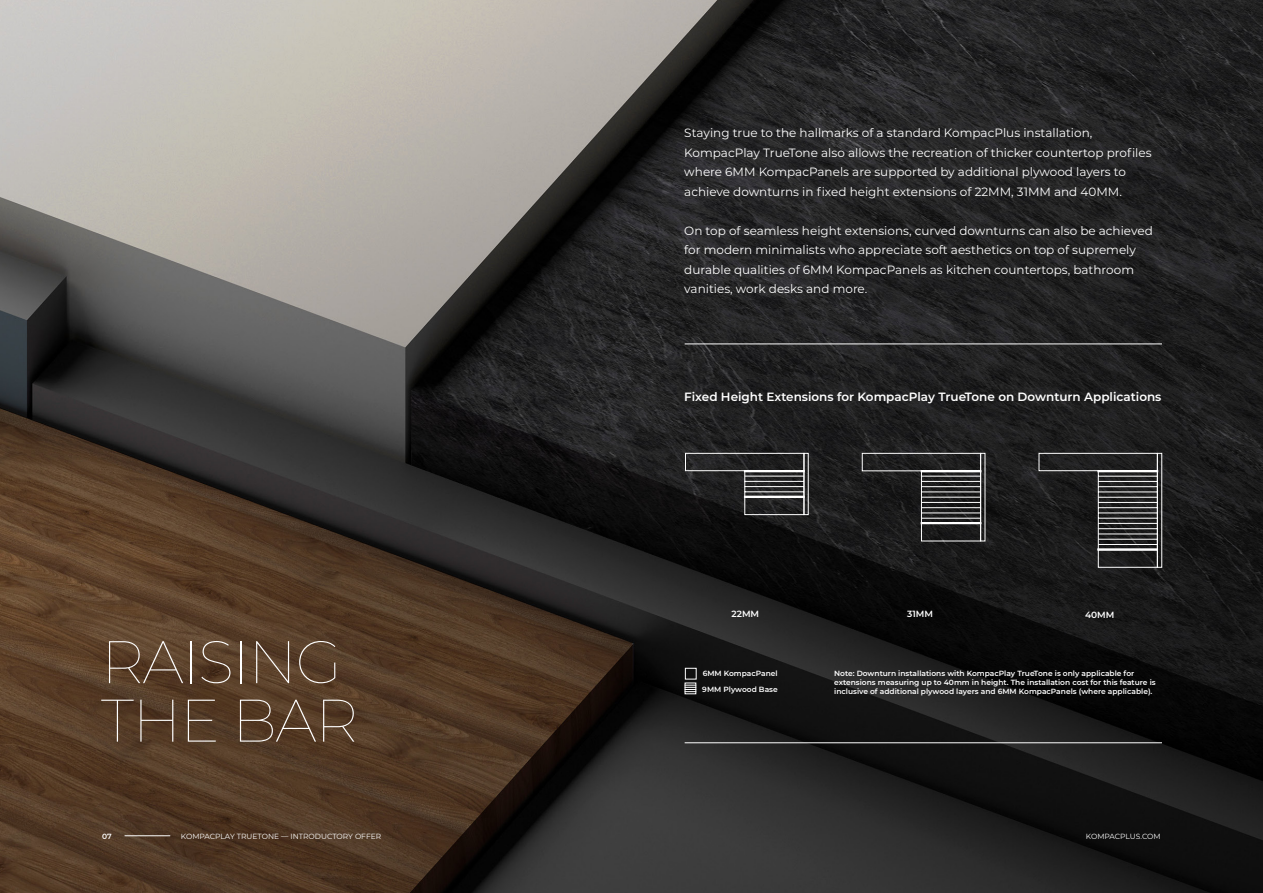
<style>
.page{position:relative;width:1263px;height:893px;background:#fff}
.page>*{position:absolute;margin:0;border:0;box-sizing:border-box;transform-origin:0 0}
.t1{font:100 60px/58.5px "Montserrat";letter-spacing:-.025em;color:#fff}
.t2{font:12px/19.5px "Montserrat";color:#fff}
.t3{font:600 12px "Montserrat";color:#fff}
.t4{font:600 9px "Montserrat";color:#fff}
.t5{font:600 7.5px/9px "Montserrat";color:#fff}
.t6{font:7.5px "Montserrat";color:#fff}
</style>
<div class="page">
<img style="left:0;top:0;width:1263px;height:893px">
<div style="left:685px;top:453px;width:119px;height:18px;border:1px solid #fff"></div>
<div style="left:744px;top:497px;width:60px;height:18px;border:1px solid #fff"></div>
<svg style="left:744px;top:472px;width:60px;height:24px"></svg>
<hr style="left:745px;top:476px;width:59px;height:1px;background:#fff">
<div style="left:862px;top:453px;width:119px;height:18px;border:1px solid #fff"></div>
<svg style="left:921px;top:472px;width:59px;height:50px;background:#373737"></svg>
<hr style="left:921px;top:497px;width:60px;height:1px;background:#fff">
<hr style="left:921px;top:476px;width:59px;height:1px;background:#fff">
<hr style="left:921px;top:507px;width:59px;height:1px;background:#fff">
<hr style="left:921px;top:513px;width:59px;height:1px;background:#fff">
<hr style="left:921px;top:518px;width:59px;height:1px;background:#fff">
<hr style="left:921px;top:502px;width:59px;height:1px;background:#fff">
<div style="left:980px;top:453px;width:5px;height:88px;border:1px solid #fff"></div>
<div style="left:1039px;top:453px;width:118px;height:18px;border:1px solid #fff"></div>
<svg style="left:1098px;top:472px;width:59px;height:76px;background:#3e3e3e"></svg>
<hr style="left:1098px;top:497px;width:59px;height:1px;background:#fff">
<hr style="left:1098px;top:523px;width:59px;height:1px;background:#fff">
<div style="left:1097px;top:548px;width:61px;height:3px;border:2px solid #fff"></div>
<hr style="left:1098px;top:534px;width:59px;height:1px;background:#fff">
<hr style="left:1098px;top:539px;width:59px;height:1px;background:#fff">
<hr style="left:1098px;top:544px;width:59px;height:1px;background:#fff">
<hr style="left:1098px;top:528px;width:59px;height:1px;background:#fff">
<div style="left:1157px;top:453px;width:5px;height:114px;border:1px solid #fff"></div>
<hr style="left:685px;top:742px;width:477px;height:1px;background:#fff">
<hr style="left:685px;top:344px;width:477px;height:1px;background:#fff">
<div style="left:685px;top:668px;width:11px;height:11px;border:1px solid #fff"></div>
<svg style="left:685px;top:685px;width:11px;height:7px"></svg>
<hr style="left:125px;top:835px;width:45px;height:1px;background:#fff">
<p class="t2" style="left:684px;top:123px;width:469px">Staying true to the hallmarks of a standard KompacPlus installation, KompacPlay TrueTone also allows the recreation of thicker countertop profiles where 6MM KompacPanels are supported by additional plywood layers to achieve downturns in fixed height extensions of 22MM, 31MM and 40MM.</p>
<p class="t2" style="left:684px;top:220px;width:470px">On top of seamless height extensions, curved downturns can also be achieved for modern minimalists who appreciate soft aesthetics on top of supremely durable qualities of 6MM KompacPanels as kitchen countertops, bathroom vanities, work desks and more.</p>
<p class="t3" style="left:684px;top:388px;width:479px">Fixed Height Extensions for KompacPlay TrueTone on Downturn Applications</p>
<p class="t1" style="left:101px;top:631px;width:259px">RAISING<br>THE BAR</p>
<p class="t4" style="left:731px;top:608px;width:29px">22MM</p>
<p class="t4" style="left:907px;top:608px;width:27px">31MM</p>
<p class="t4" style="left:1085px;top:608px;width:31px">40MM</p>
<p class="t5" style="left:703px;top:668px;width:77px">6MM KompacPanel</p>
<p class="t5" style="left:702px;top:685px;width:77px">9MM Plywood Base</p>
<p class="t5" style="left:834px;top:668px;width:323px">Note: Downturn installations with KompacPlay TrueTone is only applicable for extensions measuring up to 40mm in height. The installation cost for this feature is inclusive of additional plywood layers and 6MM KompacPanels (where applicable).</p>
<p class="t5" style="left:102px;top:831px;width:11px">07</p>
<p class="t6" style="left:181px;top:831px;width:202px">KOMPACPLAY TRUETONE –– INTRODUCTORY OFFER</p>
<p class="t6" style="left:1086px;top:831px;width:76px">KOMPACPLUS.COM</p>
</div>
